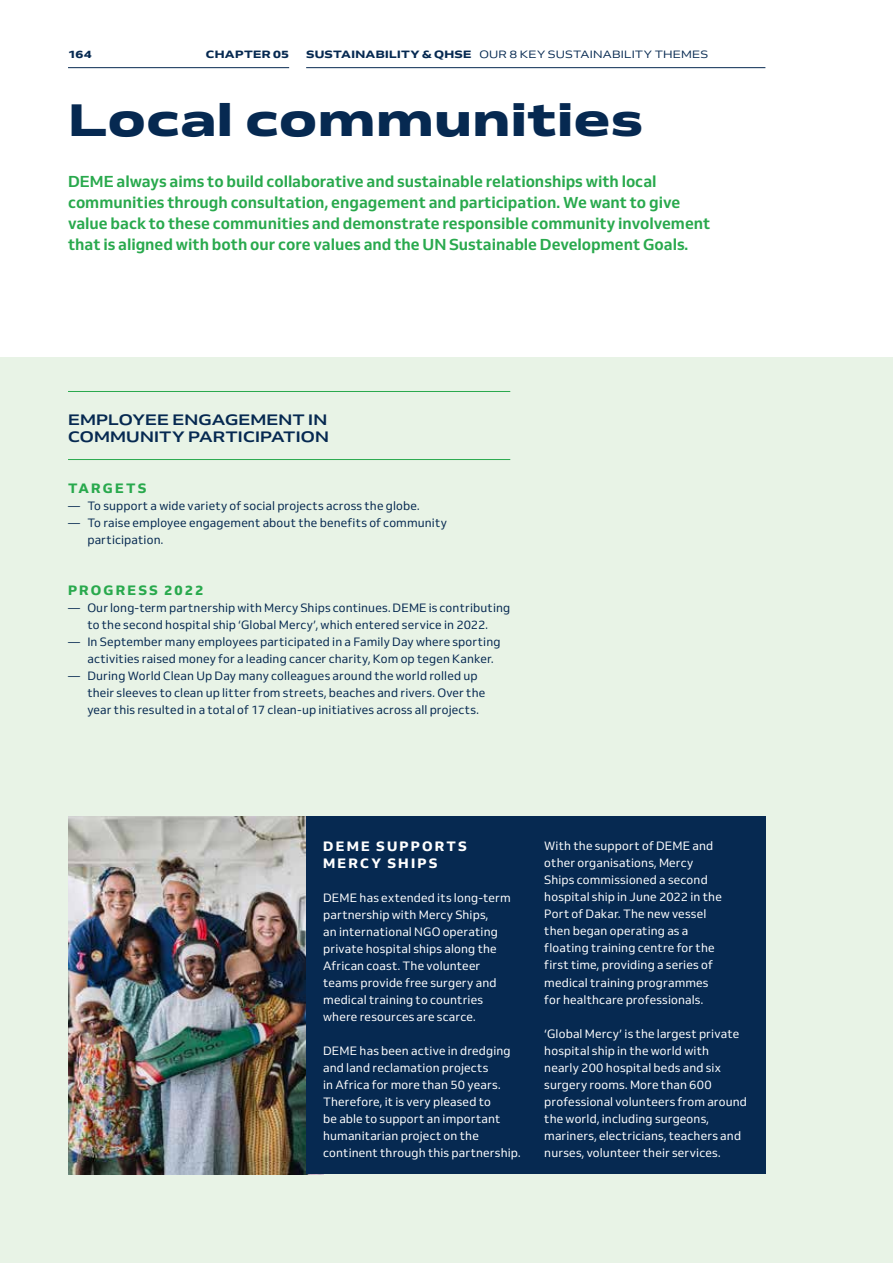
<style>
.page{position:relative;width:893px;height:1263px;background:#fff}
.page>*{position:absolute;margin:0;border:0;box-sizing:border-box;transform-origin:0 0}
.t1{font:800 expanded 45px "Venn";letter-spacing:-.005em;color:#062951}
.t2{font:700 15.75px/21px "Venn";color:#29a94d}
.t3{font:700 15px/17px "Venn Semi Ex";letter-spacing:.01em;color:#062951}
.t4{font:800 13.5px/17px "Venn";letter-spacing:.17em;color:#fff}
.t5{font:800 13.5px "Venn";letter-spacing:.16em;color:#29a94d}
.t6{font:12px/17px "Venn";letter-spacing:.01em;color:#fff}
.t7{font:12px/17px "Venn";letter-spacing:.01em;color:#062951}
.t8{font:10.5px "Venn Semi Ex";letter-spacing:.02em;color:#062951}
.t9{font:10.5px "Venn Semi Ex X Bold";letter-spacing:.03em;color:#062951}
.s1{font-family:"Venn Semi Ex X Bold"}
</style>
<div class="page">
<hr style="left:68px;top:67px;width:221px;height:1px;background:#062951">
<hr style="left:306px;top:67px;width:459px;height:1px;background:#062951">
<div style="left:0;top:357px;width:893px;height:906px;background:#e8f3e6"></div>
<hr style="left:68px;top:459px;width:442px;height:1px;background:#29a94d">
<hr style="left:68px;top:391px;width:442px;height:1px;background:#29a94d">
<img style="left:68px;top:816px;width:238px;height:358px">
<div style="left:306px;top:816px;width:459px;height:358px;background:#062951"></div>
<p class="t9" style="left:68px;top:48px;width:25px">164</p>
<p class="t9" style="left:206px;top:48px;width:85px">CHAPTER 05</p>
<p class="t8" style="left:306px;top:48px;width:403px"><span class="s1">SUSTAINABILITY &amp; QHSE</span> OUR 8 KEY SUSTAINABILITY THEMES</p>
<h1 class="t1" style="left:68px;top:91px;width:577px">Local communities</h1>
<p class="t2" style="left:68px;top:171px;width:644px">DEME always aims to build collaborative and sustainable relationships with local communities through consultation, engagement and participation. We want to give value back to these communities and demonstrate responsible community involvement that is aligned with both our core values and the UN Sustainable Development Goals.</p>
<p class="t3" style="left:68px;top:411px;width:262px">EMPLOYEE ENGAGEMENT IN<br>COMMUNITY PARTICIPATION</p>
<p class="t5" style="left:68px;top:480px;width:80px">TARGETS</p>
<p class="t7" style="left:68px;top:497px;width:353px">— To support a wide variety of social projects across the globe.</p>
<p class="t7" style="left:87px;top:514px;width:361px;text-indent:-19px">— To raise employee engagement about the benefits of community participation.</p>
<p class="t5" style="left:68px;top:582px;width:137px">PROGRESS 2022</p>
<p class="t7" style="left:68px;top:599px;width:444px;text-align:center">— Our long-term partnership with Mercy Ships continues. DEME is contributing to the second hospital ship ‘Global Mercy’, which entered service in 2022.</p>
<p class="t7" style="left:87px;top:633px;width:415px;text-indent:-19px">— In September many employees participated in a Family Day where sporting activities raised money for a leading cancer charity, Kom op tegen Kanker.</p>
<p class="t7" style="left:87px;top:667px;width:399px;text-indent:-19px">— During World Clean Up Day many colleagues around the world rolled up their sleeves to clean up litter from streets, beaches and rivers. Over the year this resulted in a total of 17 clean-up initiatives across all projects.</p>
<p class="t4" style="left:323px;top:837px;width:145px">DEME SUPPORTS<br>MERCY SHIPS</p>
<p class="t6" style="left:323px;top:889px;width:189px">DEME has extended its long-term partnership with Mercy Ships,<br>an international NGO operating private hospital ships along the<br>African coast. The volunteer teams provide free surgery and medical training to countries where resources are scarce.</p>
<p class="t6" style="left:323px;top:1042px;width:197px">DEME has been active in dredging and land reclamation projects<br>in Africa for more than 50 years.<br>Therefore, it is very pleased to<br>be able to support an important humanitarian project on the continent through this partnership.</p>
<p class="t6" style="left:544px;top:837px;width:179px">With the support of DEME and other organisations, Mercy<br>Ships commissioned a second hospital ship in June 2022 in the<br>Port of Dakar. The new vessel then began operating as a floating training centre for the first time, providing a series of medical training programmes for healthcare professionals.</p>
<p class="t6" style="left:544px;top:1025px;width:204px">‘Global Mercy’ is the largest private hospital ship in the world with<br>nearly 200 hospital beds and six surgery rooms. More than 600 professional volunteers from around the world, including surgeons, mariners, electricians, teachers and nurses, volunteer their services.</p>
</div>
